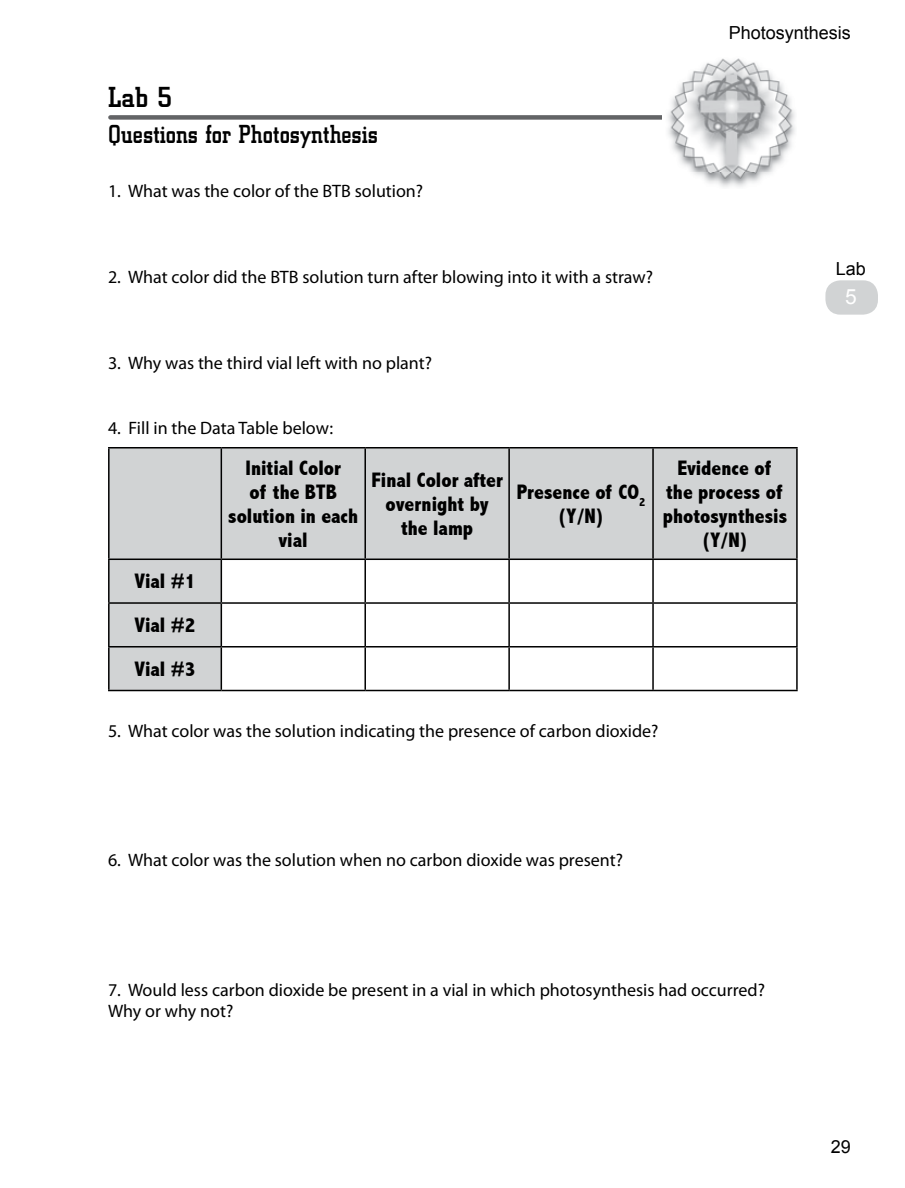
<style>
.page{position:relative;width:905px;height:1188px;background:#fff}
.page>*{position:absolute;margin:0;border:0;box-sizing:border-box;transform-origin:0 0}
.t1{font:500 30px "City D";color:#000}
.t2{font:500 27px "City D";color:#000;scale:.9 1}
.t3{font:800 condensed 21px/24px "Abadi";color:#000;text-align:center}
.t4{font:21px "Arial";color:#fff}
.t5{font:18px/21.6px "Myriad Pro";color:#000}
.t6{font:18px "Arial";color:#000}
</style>
<div class="page">
<div style="left:110px;top:115px;width:555px;height:5px;background:#636466"></div>
<img style="left:662px;top:58px;width:133px;height:129px">
<svg style="left:110px;top:448px;width:686px;height:242px;fill:#d1d3d4"></svg>
<hr style="left:108px;top:447px;width:113px;height:1px;background:#000">
<hr style="left:108px;top:448px;width:2px;height:111px;background:#000">
<hr style="left:221px;top:447px;width:144px;height:1px;background:#000">
<hr style="left:220px;top:448px;width:2px;height:111px;background:#000">
<hr style="left:365px;top:447px;width:144px;height:1px;background:#000">
<hr style="left:364px;top:448px;width:2px;height:111px;background:#000">
<hr style="left:509px;top:447px;width:144px;height:1px;background:#000">
<hr style="left:508px;top:448px;width:2px;height:111px;background:#000">
<hr style="left:653px;top:447px;width:144px;height:1px;background:#000">
<hr style="left:652px;top:448px;width:1px;height:111px;background:#000">
<hr style="left:796px;top:448px;width:1px;height:111px;background:#000">
<hr style="left:108px;top:559px;width:113px;height:1px;background:#000">
<hr style="left:108px;top:560px;width:2px;height:42px;background:#000">
<hr style="left:221px;top:559px;width:144px;height:1px;background:#000">
<hr style="left:220px;top:560px;width:2px;height:42px;background:#000">
<hr style="left:365px;top:559px;width:144px;height:1px;background:#000">
<hr style="left:364px;top:560px;width:2px;height:42px;background:#000">
<hr style="left:509px;top:559px;width:144px;height:1px;background:#000">
<hr style="left:508px;top:560px;width:2px;height:42px;background:#000">
<hr style="left:653px;top:559px;width:144px;height:1px;background:#000">
<hr style="left:652px;top:560px;width:1px;height:42px;background:#000">
<hr style="left:796px;top:560px;width:1px;height:42px;background:#000">
<hr style="left:108px;top:602px;width:113px;height:2px;background:#000">
<hr style="left:108px;top:604px;width:2px;height:42px;background:#000">
<hr style="left:221px;top:602px;width:144px;height:2px;background:#000">
<hr style="left:220px;top:604px;width:2px;height:42px;background:#000">
<hr style="left:365px;top:602px;width:144px;height:2px;background:#000">
<hr style="left:364px;top:604px;width:2px;height:42px;background:#000">
<hr style="left:509px;top:602px;width:144px;height:2px;background:#000">
<hr style="left:508px;top:604px;width:2px;height:42px;background:#000">
<hr style="left:653px;top:602px;width:144px;height:2px;background:#000">
<hr style="left:652px;top:604px;width:1px;height:42px;background:#000">
<hr style="left:796px;top:604px;width:1px;height:42px;background:#000">
<hr style="left:108px;top:646px;width:113px;height:2px;background:#000">
<hr style="left:108px;top:648px;width:2px;height:42px;background:#000">
<hr style="left:221px;top:646px;width:144px;height:2px;background:#000">
<hr style="left:220px;top:648px;width:2px;height:42px;background:#000">
<hr style="left:365px;top:646px;width:144px;height:2px;background:#000">
<hr style="left:364px;top:648px;width:2px;height:42px;background:#000">
<hr style="left:509px;top:646px;width:144px;height:2px;background:#000">
<hr style="left:508px;top:648px;width:2px;height:42px;background:#000">
<hr style="left:653px;top:646px;width:144px;height:2px;background:#000">
<hr style="left:652px;top:648px;width:1px;height:42px;background:#000">
<hr style="left:796px;top:648px;width:1px;height:42px;background:#000">
<hr style="left:108px;top:690px;width:113px;height:1px;background:#000">
<hr style="left:221px;top:690px;width:144px;height:1px;background:#000">
<hr style="left:365px;top:690px;width:144px;height:1px;background:#000">
<hr style="left:509px;top:690px;width:144px;height:1px;background:#000">
<hr style="left:653px;top:690px;width:144px;height:1px;background:#000">
<div style="left:825px;top:280px;width:53px;height:35px;background:#d1d3d4;border-radius:15px"></div>
<h1 class="t1" style="left:108px;top:81px;width:66px">Lab 5</h1>
<h2 class="t2" style="left:108px;top:120px;width:301px">Questions for Photosynthesis</h2>
<p class="t5" style="left:108px;top:180px;width:317px">1. What was the color of the BTB solution?</p>
<p class="t6" style="left:728px;top:21px;width:124px">Photosynthesis</p>
<p class="t5" style="left:108px;top:266px;width:546px">2. What color did the BTB solution turn after blowing into it with a straw?</p>
<p class="t5" style="left:108px;top:353px;width:325px">3. Why was the third vial left with no plant?</p>
<p class="t5" style="left:108px;top:418px;width:226px">4. Fill in the Data Table below:</p>
<p class="t3" style="left:135px;top:560px;width:62px;line-height:43.8px;text-align:justify">Vial #1<br>Vial #2<br>Vial #3</p>
<p class="t3" style="left:228px;top:456px;width:132px">Initial Color<br>of the BTB solution in each vial</p>
<p class="t3" style="left:371px;top:468px;width:133px">Final Color after overnight by the lamp</p>
<p class="t3" style="left:516px;top:480px;width:130px">Presence of CO<sub>2 </sub>(Y/N)</p>
<p class="t3" style="left:662px;top:456px;width:126px">Evidence of the process of photosynthesis (Y/N)</p>
<p class="t6" style="left:835px;top:257px;width:32px">Lab</p>
<p class="t4" style="left:845px;top:283px;width:13px">5</p>
<p class="t5" style="left:108px;top:720px;width:552px">5. What color was the solution indicating the presence of carbon dioxide?</p>
<p class="t5" style="left:108px;top:850px;width:516px">6. What color was the solution when no carbon dioxide was present?</p>
<p class="t5" style="left:108px;top:979px;width:658px">7. Would less carbon dioxide be present in a vial in which photosynthesis had occurred?<br>Why or why not?</p>
<p class="t6" style="left:830px;top:1134px;width:22px">29</p>
</div>
